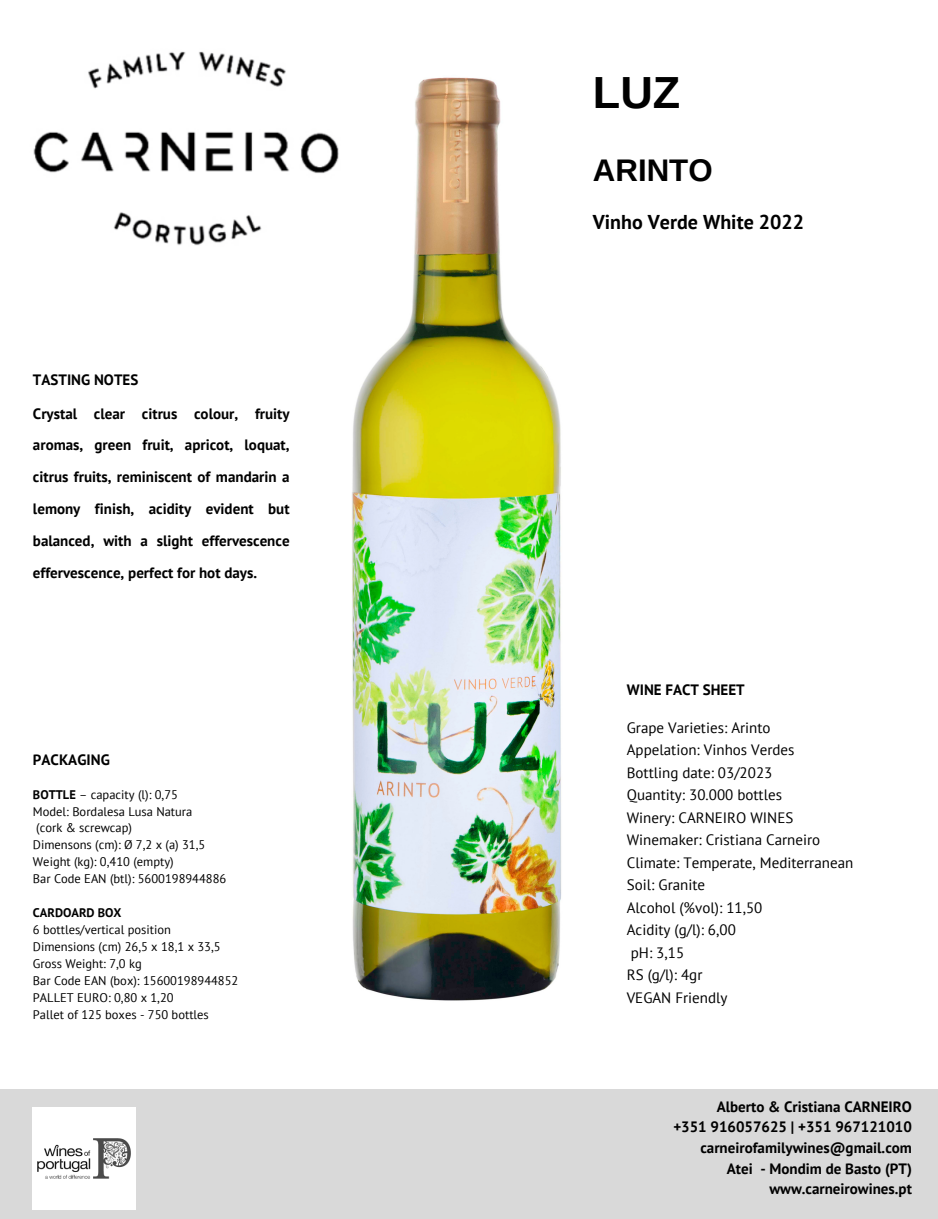
<style>
.page{position:relative;width:938px;height:1219px;background:#fff}
.page>*{position:absolute;margin:0;border:0;box-sizing:border-box;transform-origin:0 0}
.t1{font:700 45px "Arimo";color:#000}
.t2{font:700 31.25px "Arimo";color:#000}
.t3{font:700 20px "PT Sans";color:#000}
.t4{font:700 15px/31.9px "PT Sans";color:#000;text-align:justify}
.t5{font:15px/22.5px "PT Sans";color:#000}
.t6{font:12.5px "PT Sans";color:#000}
.t7{font:700 12.5px "PT Sans";color:#000}
.s1{font-weight:700}
</style>
<div class="page">
<div style="left:0;top:1089px;width:938px;height:130px;background:#d9d9d9"></div>
<img style="left:33px;top:1107px;width:102px;height:102px">
<img style="left:352px;top:77px;width:209px;height:924px">
<img style="left:33px;top:51px;width:328px;height:246px">
<p class="t4" style="left:33px;top:363px;width:107px">TASTING NOTES</p>
<p class="t4" style="left:33px;top:397px;width:258px">Crystal clear citrus colour, fruity aromas, green fruit, apricot, loquat, citrus fruits, reminiscent of mandarin a lemony finish, acidity evident but balanced, with a slight effervescence effervescence, perfect for hot days.</p>
<p class="t4" style="left:33px;top:743px;width:78px">PACKAGING</p>
<p class="t6" style="left:33px;top:786px;width:146px"><span class="s1">BOTTLE</span> – capacity (l): 0,75</p>
<p class="t6" style="left:33px;top:803px;width:161px">Model: Bordalesa Lusa Natura</p>
<p class="t6" style="left:36px;top:820px;width:97px">(cork &amp; screwcap)</p>
<p class="t6" style="left:33px;top:836px;width:174px">Dimensons (cm): Ø 7,2 x (a) 31,5</p>
<p class="t6" style="left:33px;top:853px;width:142px">Weight (kg): 0,410 (empty)</p>
<p class="t6" style="left:33px;top:870px;width:195px">Bar Code EAN (btl): 5600198944886</p>
<p class="t7" style="left:33px;top:905px;width:90px">CARDOARD BOX</p>
<p class="t6" style="left:33px;top:921px;width:139px">6 bottles/vertical position</p>
<p class="t6" style="left:33px;top:938px;width:189px">Dimensions (cm) 26,5 x 18,1 x 33,5</p>
<p class="t6" style="left:33px;top:955px;width:110px">Gross Weight: 7,0 kg</p>
<p class="t6" style="left:33px;top:972px;width:207px">Bar Code EAN (box): 15600198944852</p>
<p class="t6" style="left:33px;top:989px;width:142px">PALLET EURO: 0,80 x 1,20</p>
<p class="t6" style="left:33px;top:1006px;width:177px">Pallet of 125 boxes - 750 bottles</p>
<p class="t1" style="left:593px;top:68px;width:89px">LUZ</p>
<p class="t2" style="left:593px;top:153px;width:121px">ARINTO</p>
<p class="t3" style="left:593px;top:208px;width:213px">Vinho Verde White 2022</p>
<p class="t4" style="left:626px;top:674px;width:119px">WINE FACT SHEET</p>
<p class="t5" style="left:626px;top:716px;width:145px">Grape Varieties: Arinto</p>
<p class="t5" style="left:626px;top:738px;width:169px">Appelation: Vinhos Verdes</p>
<p class="t5" style="left:626px;top:761px;width:147px">Bottling date: 03/2023</p>
<p class="t5" style="left:626px;top:783px;width:157px">Quantity: 30.000 bottles</p>
<p class="t5" style="left:626px;top:806px;width:228px">Winery: CARNEIRO WINES<br>Winemaker: Cristiana Carneiro<br>Climate: Temperate, Mediterranean</p>
<p class="t5" style="left:626px;top:873px;width:80px">Soil: Granite</p>
<p class="t5" style="left:626px;top:896px;width:137px">Alcohol (%vol): 11,50</p>
<p class="t5" style="left:626px;top:918px;width:111px">Acidity (g/l): 6,00</p>
<p class="t5" style="left:630px;top:941px;width:55px">pH: 3,15</p>
<p class="t5" style="left:626px;top:963px;width:77px">RS (g/l): 4gr</p>
<p class="t5" style="left:626px;top:986px;width:102px">VEGAN Friendly</p>
<p class="t4" style="left:716px;top:1090px;width:197px">Alberto &amp; Cristiana CARNEIRO</p>
<p class="t4" style="left:673px;top:1111px;width:240px">+351 916057625 | +351 967121010</p>
<p class="t4" style="left:700px;top:1131px;width:213px">carneirofamilywines@gmail.com</p>
<p class="t4" style="left:726px;top:1152px;width:187px">Atei - Mondim de Basto (PT)</p>
<p class="t4" style="left:769px;top:1172px;width:144px">www.carneirowines.pt</p>
</div>
